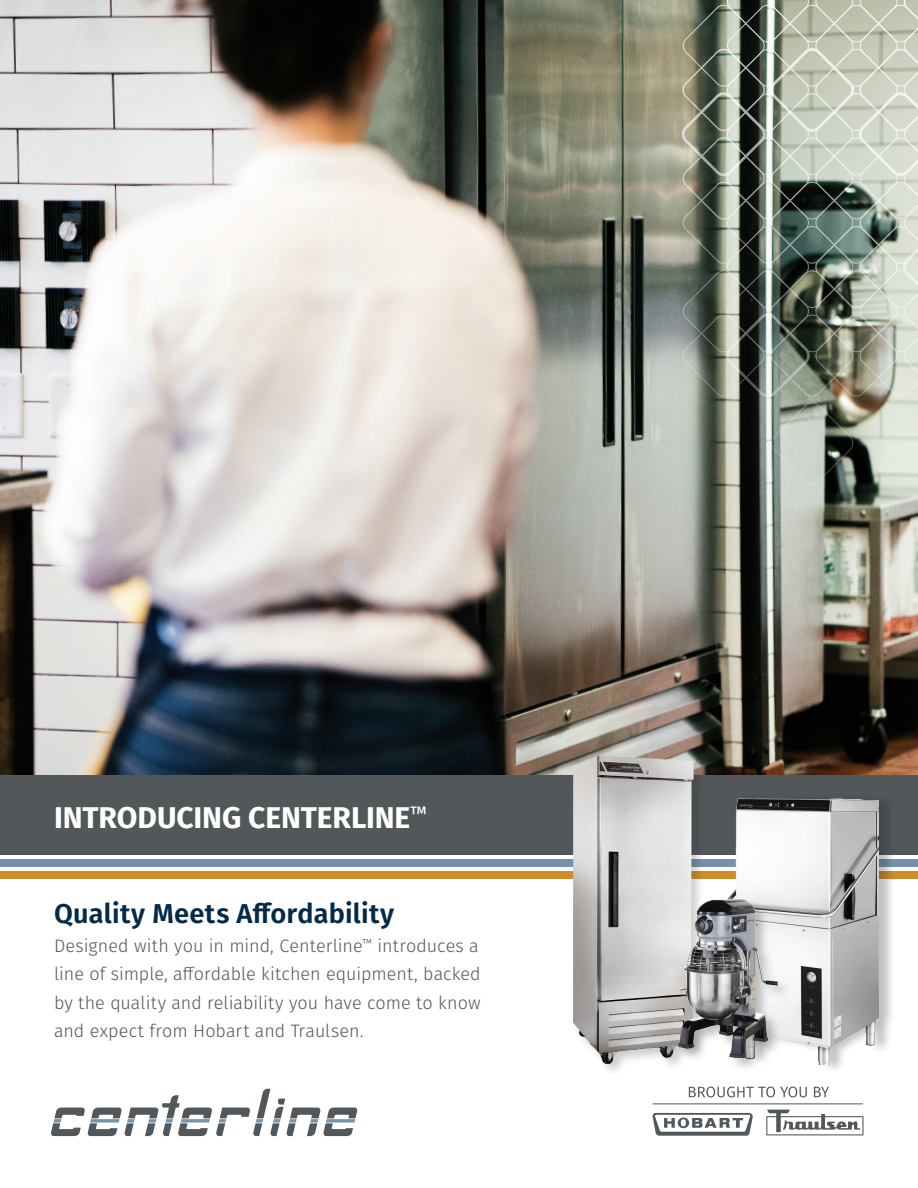
<style>
.page{position:relative;width:918px;height:1188px;background:#fff}
.page>*{position:absolute;margin:0;border:0;box-sizing:border-box;transform-origin:0 0}
.t1{font:700 30px "Fira Sans";letter-spacing:-.005em;color:#fff}
.t2{font:600 27.3px "Fira Sans";letter-spacing:.01em;color:#042a47}
.t3{font:300 18px/28.5px "Fira Sans";letter-spacing:.005em;color:#525759;text-align:justify}
</style>
<div class="page">
<div style="left:0;top:859px;width:918px;height:8px;background:#7492a9"></div>
<img style="left:0;top:0;width:918px;height:775px">
<div style="left:0;top:775px;width:918px;height:80px;background:#525759"></div>
<svg style="left:682px;top:0;width:236px;height:484px;background:#8f9689"></svg>
<div style="left:0;top:871px;width:918px;height:8px;background:#cf8c29"></div>
<svg style="left:51px;top:1089px;width:306px;height:47px"></svg>
<svg style="left:653px;top:1113px;width:100px;height:23px"></svg>
<hr style="left:653px;top:1104px;width:210px;height:1px;background:#51575a">
<svg style="left:689px;top:1087px;width:118px;height:10px"></svg>
<svg style="left:814px;top:1087px;width:15px;height:10px"></svg>
<svg style="left:766px;top:1110px;width:97px;height:25px"></svg>
<img style="left:549px;top:745px;width:155px;height:326px">
<div style="left:726px;top:791px;width:169px;height:283px;background:#231f20;opacity:.28"></div>
<img style="left:696px;top:772px;width:182px;height:293px">
<div style="left:677px;top:897px;width:114px;height:175px;background:#231f20;opacity:.27"></div>
<img style="left:654px;top:899px;width:123px;height:159px">
<h1 class="t1" style="left:54px;top:792px;width:374px">INTRODUCING CENTERLINE<sup>™</sup></h1>
<h2 class="t2" style="left:54px;top:891px;width:342px">Quality Meets Affordability</h2>
<p class="t3" style="left:54px;top:931px;width:428px">Designed with you in mind, Centerline<sup>™</sup> introduces a line of simple, affordable kitchen equipment, backed by the quality and reliability you have come to know and expect from Hobart and Traulsen.</p>
</div>
